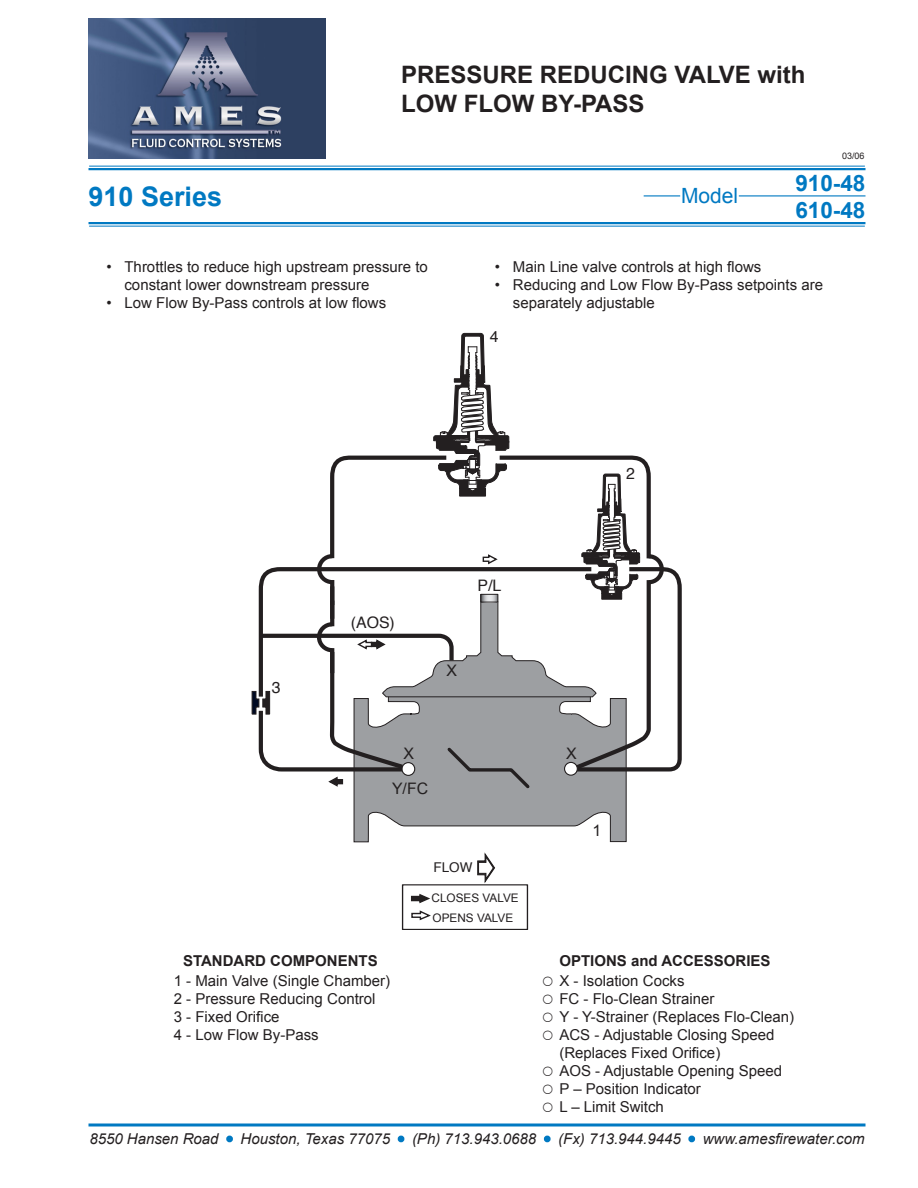
<style>
.page{position:relative;width:918px;height:1188px;background:#fff}
.page>*{position:absolute;margin:0;border:0;box-sizing:border-box;transform-origin:0 0}
.t1{font:700 27px "Arial";color:#0079c2}
.Title_Header{font:700 24px "Arial";color:#231f20}
.t2{font:700 22.5px "Arial";color:#0079c2}
.t3{font:21px "Arial";color:#0079c2}
.t4{font:15.9px "Helvetica";color:#231f20}
.t5{font:15.9px "Arial";color:#231f20}
._3__Bullets__TEXT_ON{font:15px/18px "Arial";color:#231f20}
._5__Options___Access{font:15px/18px "Arial";color:#231f20}
.t6{font:italic 15px "Arial";color:#231f20}
._4__Standard_Compone{font:15px "Arial";color:#231f20}
.t7{font:700 15px "Arial";color:#231f20}
.t8{font:13.5px "Helvetica";color:#231f20}
.t9{font:11.85px/20.9px "Arial";color:#231f20}
.t10{font:9px "Arial";color:#231f20}
.s1{color:#0079c2}
</style>
<div class="page">
<img style="left:89px;top:18px;width:236px;height:140px">
<hr style="left:739px;top:195px;width:127px;height:1px;background:#0079c2">
<hr style="left:644px;top:195px;width:36px;height:1px;background:#0079c2">
<hr style="left:90px;top:166px;width:774px;height:1px;background:#0079c2">
<hr style="left:90px;top:168px;width:774px;height:2px;background:#0079c2">
<hr style="left:88px;top:1124px;width:778px;height:2px;background:#0079c2">
<hr style="left:90px;top:222px;width:774px;height:2px;background:#0079c2">
<hr style="left:90px;top:226px;width:774px;height:1px;background:#0079c2">
<svg style="left:226px;top:1135px;width:7px;height:8px"></svg>
<svg style="left:397px;top:1135px;width:8px;height:8px"></svg>
<svg style="left:543px;top:1135px;width:8px;height:8px"></svg>
<svg style="left:688px;top:1135px;width:8px;height:8px"></svg>
<svg style="left:402px;top:853px;width:126px;height:77px"></svg>
<svg style="left:252px;top:332px;width:430px;height:511px"></svg>
<p class="Title_Header" style="left:401px;top:61px;width:406px">PRESSURE REDUCING VALVE with</p>
<p class="Title_Header" style="left:401px;top:90px;width:245px">LOW FLOW BY-PASS</p>
<p class="t10" style="left:842px;top:151px;width:24px">03/06</p>
<p class="t1" style="left:88px;top:181px;width:135px">910 Series</p>
<p class="t3" style="left:681px;top:184px;width:59px">Model</p>
<p class="t2" style="left:795px;top:170px;width:72px">910-48</p>
<p class="t2" style="left:795px;top:197px;width:72px">610-48</p>
<p class="_3__Bullets__TEXT_ON" style="left:106px;top:258px;width:7px">•</p>
<p class="_3__Bullets__TEXT_ON" style="left:106px;top:294px;width:7px">•</p>
<p class="_3__Bullets__TEXT_ON" style="left:124px;top:258px;width:305px">Throttles to reduce high upstream pressure to constant lower downstream pressure</p>
<p class="_3__Bullets__TEXT_ON" style="left:124px;top:294px;width:263px">Low Flow By-Pass controls at low flows</p>
<p class="_3__Bullets__TEXT_ON" style="left:495px;top:258px;width:7px">• •</p>
<p class="t4" style="left:490px;top:323px;width:10px">4</p>
<p class="_3__Bullets__TEXT_ON" style="left:513px;top:258px;width:250px">Main Line valve controls at high flows</p>
<p class="_3__Bullets__TEXT_ON" style="left:513px;top:276px;width:312px">Reducing and Low Flow By-Pass setpoints are separately adjustable</p>
<p class="t4" style="left:272px;top:674px;width:10px">3</p>
<p class="t4" style="left:351px;top:609px;width:46px">(AOS)</p>
<p class="t4" style="left:477px;top:571px;width:25px">P/L</p>
<p class="t5" style="left:446px;top:661px;width:12px">X</p>
<p class="t5" style="left:404px;top:744px;width:12px">X</p>
<p class="t5" style="left:392px;top:779px;width:38px">Y/FC</p>
<p class="t8" style="left:433px;top:856px;width:40px">FLOW</p>
<p class="t9" style="left:432px;top:887px;width:89px">CLOSES VALVE<br>OPENS VALVE</p>
<p class="t4" style="left:626px;top:460px;width:10px">2</p>
<p class="t5" style="left:566px;top:744px;width:12px">X</p>
<p class="t5" style="left:593px;top:821px;width:10px">1</p>
<p class="t7" style="left:183px;top:953px;width:196px">STANDARD COMPONENTS</p>
<p class="t7" style="left:559px;top:953px;width:213px">OPTIONS and ACCESSORIES</p>
<p class="_4__Standard_Compone" style="left:174px;top:972px;width:218px">1 - Main Valve (Single Chamber)</p>
<p class="_4__Standard_Compone" style="left:174px;top:990px;width:203px">2 - Pressure Reducing Control</p>
<p class="_4__Standard_Compone" style="left:174px;top:1008px;width:107px">3 - Fixed Orifice</p>
<p class="_4__Standard_Compone" style="left:174px;top:1026px;width:147px">4 - Low Flow By-Pass</p>
<p class="_5__Options___Access" style="left:541px;top:972px;width:145px">○ X - Isolation Cocks</p>
<p class="_5__Options___Access" style="left:541px;top:990px;width:175px">○ FC - Flo-Clean Strainer</p>
<p class="_5__Options___Access" style="left:541px;top:1008px;width:254px">○ Y - Y-Strainer (Replaces Flo-Clean)</p>
<p class="_5__Options___Access" style="left:559px;top:1026px;width:217px;text-indent:-18px">○ ACS - Adjustable Closing Speed (Replaces Fixed Orifice)</p>
<p class="_5__Options___Access" style="left:541px;top:1062px;width:242px">○ AOS - Adjustable Opening Speed</p>
<p class="_5__Options___Access" style="left:541px;top:1080px;width:161px">○ P – Position Indicator</p>
<p class="_5__Options___Access" style="left:541px;top:1098px;width:124px">○ L – Limit Switch</p>
<p class="t6" style="left:89px;top:1131px;width:777px">8550 Hansen Road <span class="s1">•</span> Houston, Texas 77075 <span class="s1">•</span> (Ph) 713.943.0688 <span class="s1">•</span> (Fx) 713.944.9445 <span class="s1">•</span> www.amesfirewater.com</p>
</div>
